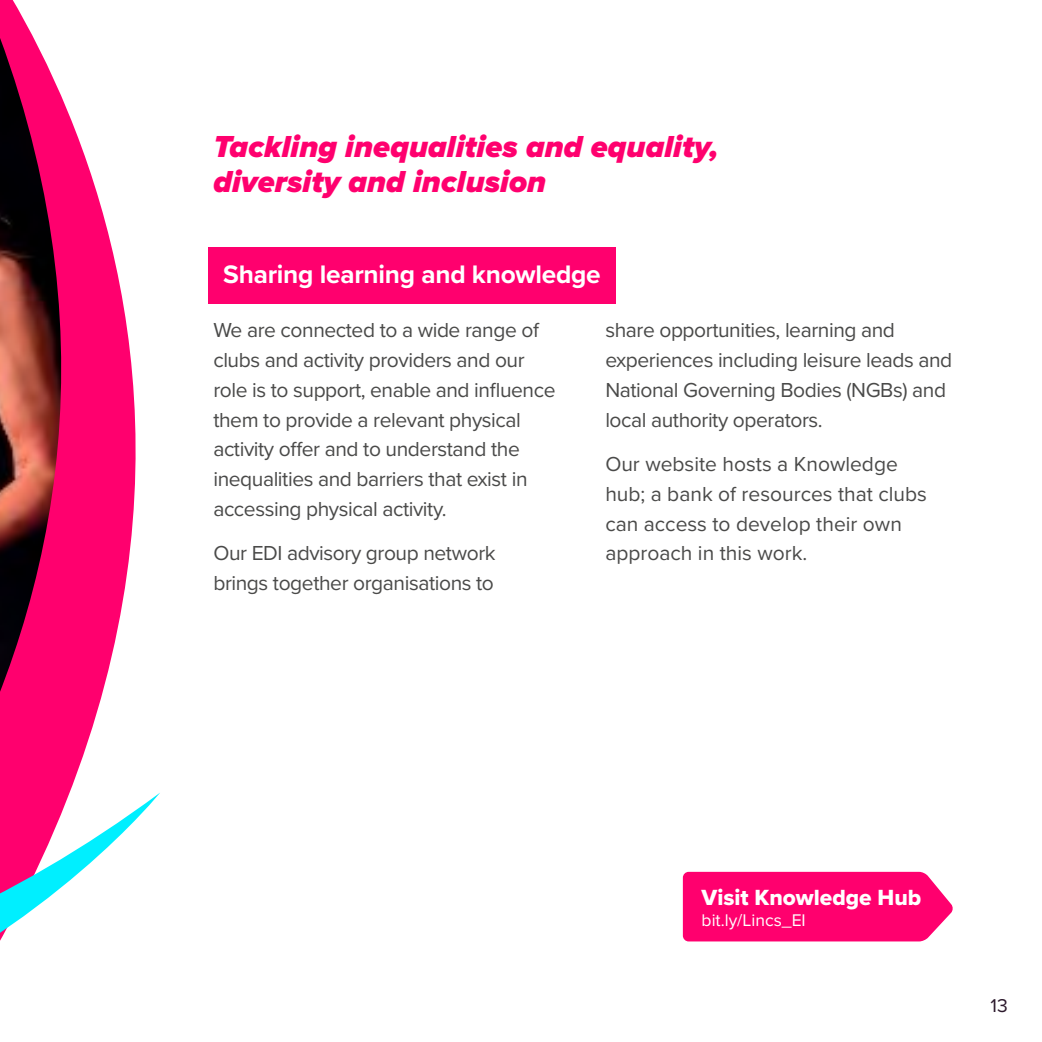
<style>
.page{position:relative;width:1042px;height:1042px;background:#fff}
.page>*{position:absolute;margin:0;border:0;box-sizing:border-box;transform-origin:0 0}
.t1{font:italic 900 31.5px/35px "Proxima Nova";color:#ff006e}
.t2{font:700 26.25px "Proxima Nova";letter-spacing:-.01em;color:#fff}
.t3{font:22.75px "Proxima Nova Extrabld";color:#fff}
.t4{font:21px/29.8px "Proxima Nova";letter-spacing:-.02em;color:#4a4a49}
.t5{font:21px/29.8px "Proxima Nova";color:#4a4a49}
.t6{font:19.25px "Proxima Nova";color:#2c192c}
.t7{font:17.5px "Proxima Nova";color:#fff}
</style>
<div class="page">
<svg style="left:0;top:0;width:404px;height:706px"></svg>
<svg style="left:0;top:706px;width:160px;height:235px"></svg>
<div style="left:208px;top:247px;width:408px;height:56px;background:#ff006e"></div>
<svg style="left:682px;top:871px;width:271px;height:71px;background:#ff1278"></svg>
<h1 class="t1" style="left:213px;top:132px;width:506px">Tackling inequalities and equality, diversity and inclusion</h1>
<p class="t2" style="left:223px;top:254px;width:379px">Sharing learning and knowledge</p>
<p class="t4" style="left:213px;top:314px;width:344px">We are connected to a wide range of clubs and activity providers and our role is to support, enable and influence them to provide a relevant physical activity offer and to understand the inequalities and barriers that exist in accessing physical activity.</p>
<p class="t4" style="left:213px;top:538px;width:284px">Our EDI advisory group network brings together organisations to</p>
<p class="t4" style="left:605px;top:314px;width:348px">share opportunities, learning and experiences including leisure leads and National Governing Bodies (NGBs) and local authority operators.</p>
<p class="t5" style="left:605px;top:448px;width:323px">Our website hosts a Knowledge hub; a bank of resources that clubs can access to develop their own approach in this work.</p>
<p class="t3" style="left:701px;top:880px;width:221px">Visit Knowledge Hub</p>
<p class="t7" style="left:701px;top:907px;width:106px">bit.ly/Lincs_EI</p>
<p class="t6" style="left:990px;top:991px;width:19px">13</p>
</div>
